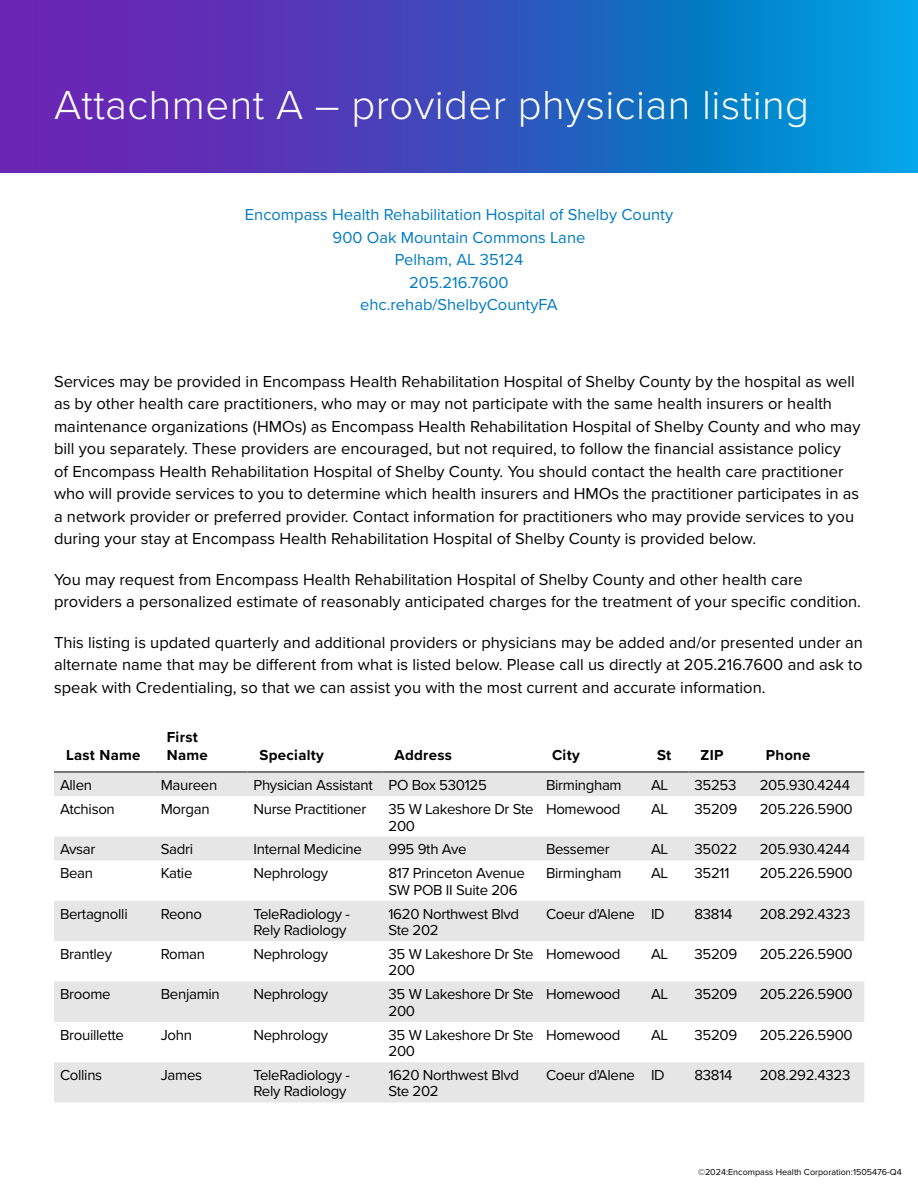
<style>
.page{position:relative;width:918px;height:1188px;background:#fff}
.page>*{position:absolute;margin:0;border:0;box-sizing:border-box;transform-origin:0 0}
.Header_-_EH{font:300 42px "Proxima Nova";letter-spacing:.01em;color:#fff}
.Body_-_EH{font:16.5px/22.5px "Proxima Nova";color:#000}
.Hospital_info_-_EH{font:16.5px/22.5px "Proxima Nova";color:#007bc2;text-align:center}
.Table_body_-_EH{font:15px/16.5px "Proxima Nova";letter-spacing:-.02em;color:#000}
.Table_Header_-_EH{font:700 15px/18px "Proxima Nova";letter-spacing:.02em;color:#000}
.t1{font:9px "Proxima Nova";color:#000}
</style>
<div class="page">
<svg style="left:0;top:0;width:918px;height:173px;background:#3555c0"></svg>
<svg style="left:54px;top:772px;width:810px;height:330px;fill:#e9e9e9"></svg>
<hr style="left:54px;top:772px;width:101px;height:1px;background:#000">
<hr style="left:155px;top:772px;width:92px;height:1px;background:#000">
<hr style="left:248px;top:772px;width:134px;height:1px;background:#000">
<hr style="left:382px;top:772px;width:158px;height:1px;background:#000">
<hr style="left:540px;top:772px;width:105px;height:1px;background:#000">
<hr style="left:645px;top:772px;width:43px;height:1px;background:#000">
<hr style="left:688px;top:772px;width:66px;height:1px;background:#000">
<hr style="left:754px;top:772px;width:110px;height:1px;background:#000">
<h1 class="Header_-_EH" style="left:54px;top:74px;width:757px">Attachment A – provider physician listing</h1>
<p class="Hospital_info_-_EH" style="left:245px;top:203px;width:430px">Encompass Health Rehabilitation Hospital of Shelby County<br>900 Oak Mountain Commons Lane<br>Pelham, AL 35124<br>205.216.7600<br>ehc.rehab/ShelbyCountyFA</p>
<p class="Body_-_EH" style="left:54px;top:369px;width:808px">Services may be provided in Encompass Health Rehabilitation Hospital of Shelby County by the hospital as well as by other health care practitioners, who may or may not participate with the same health insurers or health maintenance organizations (HMOs) as Encompass Health Rehabilitation Hospital of Shelby County and who may bill you separately. These providers are encouraged, but not required, to follow the financial assistance policy<br>of Encompass Health Rehabilitation Hospital of Shelby County. You should contact the health care practitioner who will provide services to you to determine which health insurers and HMOs the practitioner participates in as a network provider or preferred provider. Contact information for practitioners who may provide services to you during your stay at Encompass Health Rehabilitation Hospital of Shelby County is provided below.</p>
<p class="Body_-_EH" style="left:54px;top:567px;width:809px">You may request from Encompass Health Rehabilitation Hospital of Shelby County and other health care providers a personalized estimate of reasonably anticipated charges for the treatment of your specific condition.</p>
<p class="Body_-_EH" style="left:54px;top:630px;width:811px;text-align:justify">This listing is updated quarterly and additional providers or physicians may be added and/or presented under an alternate name that may be different from what is listed below. Please call us directly at 205.216.7600 and ask to speak with Credentialing, so that we can assist you with the most current and accurate information.</p>
<p class="Table_Header_-_EH" style="left:66px;top:746px;width:76px">Last Name</p>
<p class="Table_Header_-_EH" style="left:167px;top:728px;width:43px">First<br>Name</p>
<p class="Table_Header_-_EH" style="left:260px;top:746px;width:66px">Specialty</p>
<p class="Table_Header_-_EH" style="left:394px;top:746px;width:59px">Address</p>
<p class="Table_Header_-_EH" style="left:552px;top:746px;width:29px">City</p>
<p class="Table_Header_-_EH" style="left:657px;top:746px;width:16px">St</p>
<p class="Table_Header_-_EH" style="left:700px;top:746px;width:24px">ZIP</p>
<p class="Table_Header_-_EH" style="left:766px;top:746px;width:46px">Phone</p>
<p class="Table_body_-_EH" style="left:60px;top:776px;width:34px">Allen</p>
<p class="Table_body_-_EH" style="left:161px;top:776px;width:58px">Maureen</p>
<p class="Table_body_-_EH" style="left:254px;top:776px;width:121px">Physician Assistant</p>
<p class="Table_body_-_EH" style="left:388px;top:776px;width:100px">PO Box 530125</p>
<p class="Table_body_-_EH" style="left:546px;top:776px;width:77px">Birmingham</p>
<p class="Table_body_-_EH" style="left:651px;top:776px;width:19px">AL</p>
<p class="Table_body_-_EH" style="left:694px;top:776px;width:44px">35253</p>
<p class="Table_body_-_EH" style="left:760px;top:776px;width:92px">205.930.4244</p>
<p class="Table_body_-_EH" style="left:60px;top:800px;width:56px">Atchison</p>
<p class="Table_body_-_EH" style="left:161px;top:800px;width:50px">Morgan</p>
<p class="Table_body_-_EH" style="left:254px;top:800px;width:114px">Nurse Practitioner</p>
<p class="Table_body_-_EH" style="left:388px;top:800px;width:147px">35 W Lakeshore Dr Ste<br>200</p>
<p class="Table_body_-_EH" style="left:546px;top:800px;width:76px">Homewood</p>
<p class="Table_body_-_EH" style="left:651px;top:800px;width:19px">AL</p>
<p class="Table_body_-_EH" style="left:694px;top:800px;width:44px">35209</p>
<p class="Table_body_-_EH" style="left:760px;top:800px;width:95px">205.226.5900</p>
<p class="Table_body_-_EH" style="left:60px;top:840px;width:37px">Avsar</p>
<p class="Table_body_-_EH" style="left:161px;top:840px;width:34px">Sadri</p>
<p class="Table_body_-_EH" style="left:254px;top:840px;width:110px">Internal Medicine</p>
<p class="Table_body_-_EH" style="left:388px;top:840px;width:80px">995 9th Ave</p>
<p class="Table_body_-_EH" style="left:546px;top:840px;width:65px">Bessemer</p>
<p class="Table_body_-_EH" style="left:651px;top:840px;width:19px">AL</p>
<p class="Table_body_-_EH" style="left:694px;top:840px;width:44px">35022</p>
<p class="Table_body_-_EH" style="left:760px;top:840px;width:92px">205.930.4244</p>
<p class="Table_body_-_EH" style="left:60px;top:864px;width:35px">Bean</p>
<p class="Table_body_-_EH" style="left:161px;top:864px;width:33px">Katie</p>
<p class="Table_body_-_EH" style="left:254px;top:864px;width:76px">Nephrology</p>
<p class="Table_body_-_EH" style="left:388px;top:864px;width:138px">817 Princeton Avenue<br>SW POB II Suite 206</p>
<p class="Table_body_-_EH" style="left:546px;top:864px;width:77px">Birmingham</p>
<p class="Table_body_-_EH" style="left:651px;top:864px;width:19px">AL</p>
<p class="Table_body_-_EH" style="left:694px;top:864px;width:36px">35211</p>
<p class="Table_body_-_EH" style="left:760px;top:864px;width:95px">205.226.5900</p>
<p class="Table_body_-_EH" style="left:60px;top:905px;width:69px">Bertagnolli</p>
<p class="Table_body_-_EH" style="left:161px;top:905px;width:43px">Reono</p>
<p class="Table_body_-_EH" style="left:254px;top:905px;width:98px">TeleRadiology -<br>Rely Radiology</p>
<p class="Table_body_-_EH" style="left:388px;top:905px;width:132px">1620 Northwest Blvd<br>Ste 202</p>
<p class="Table_body_-_EH" style="left:546px;top:905px;width:91px">Coeur d'Alene</p>
<p class="Table_body_-_EH" style="left:651px;top:905px;width:15px">ID</p>
<p class="Table_body_-_EH" style="left:694px;top:905px;width:40px">83814</p>
<p class="Table_body_-_EH" style="left:760px;top:905px;width:92px">208.292.4323</p>
<p class="Table_body_-_EH" style="left:60px;top:945px;width:54px">Brantley</p>
<p class="Table_body_-_EH" style="left:161px;top:945px;width:46px">Roman</p>
<p class="Table_body_-_EH" style="left:254px;top:945px;width:76px">Nephrology</p>
<p class="Table_body_-_EH" style="left:388px;top:945px;width:147px">35 W Lakeshore Dr Ste<br>200</p>
<p class="Table_body_-_EH" style="left:546px;top:945px;width:76px">Homewood</p>
<p class="Table_body_-_EH" style="left:651px;top:945px;width:19px">AL</p>
<p class="Table_body_-_EH" style="left:694px;top:945px;width:44px">35209</p>
<p class="Table_body_-_EH" style="left:760px;top:945px;width:95px">205.226.5900</p>
<p class="Table_body_-_EH" style="left:60px;top:985px;width:52px">Broome</p>
<p class="Table_body_-_EH" style="left:161px;top:985px;width:61px">Benjamin</p>
<p class="Table_body_-_EH" style="left:254px;top:985px;width:76px">Nephrology</p>
<p class="Table_body_-_EH" style="left:388px;top:985px;width:147px">35 W Lakeshore Dr Ste<br>200</p>
<p class="Table_body_-_EH" style="left:546px;top:985px;width:76px">Homewood</p>
<p class="Table_body_-_EH" style="left:651px;top:985px;width:19px">AL</p>
<p class="Table_body_-_EH" style="left:694px;top:985px;width:44px">35209</p>
<p class="Table_body_-_EH" style="left:760px;top:985px;width:95px">205.226.5900</p>
<p class="Table_body_-_EH" style="left:60px;top:1026px;width:66px">Brouillette</p>
<p class="Table_body_-_EH" style="left:161px;top:1026px;width:33px">John</p>
<p class="Table_body_-_EH" style="left:254px;top:1026px;width:76px">Nephrology</p>
<p class="Table_body_-_EH" style="left:388px;top:1026px;width:147px">35 W Lakeshore Dr Ste<br>200</p>
<p class="Table_body_-_EH" style="left:546px;top:1026px;width:76px">Homewood</p>
<p class="Table_body_-_EH" style="left:651px;top:1026px;width:19px">AL</p>
<p class="Table_body_-_EH" style="left:694px;top:1026px;width:44px">35209</p>
<p class="Table_body_-_EH" style="left:760px;top:1026px;width:95px">205.226.5900</p>
<p class="Table_body_-_EH" style="left:60px;top:1066px;width:44px">Collins</p>
<p class="Table_body_-_EH" style="left:161px;top:1066px;width:43px">James</p>
<p class="Table_body_-_EH" style="left:254px;top:1066px;width:98px">TeleRadiology -<br>Rely Radiology</p>
<p class="Table_body_-_EH" style="left:388px;top:1066px;width:132px">1620 Northwest Blvd<br>Ste 202</p>
<p class="Table_body_-_EH" style="left:546px;top:1066px;width:91px">Coeur d'Alene</p>
<p class="Table_body_-_EH" style="left:651px;top:1066px;width:15px">ID</p>
<p class="Table_body_-_EH" style="left:694px;top:1066px;width:40px">83814</p>
<p class="Table_body_-_EH" style="left:760px;top:1066px;width:92px">208.292.4323</p>
<p class="t1" style="left:698px;top:1166px;width:205px">©2024:Encompass Health Corporation:1505476-Q4</p>
</div>
